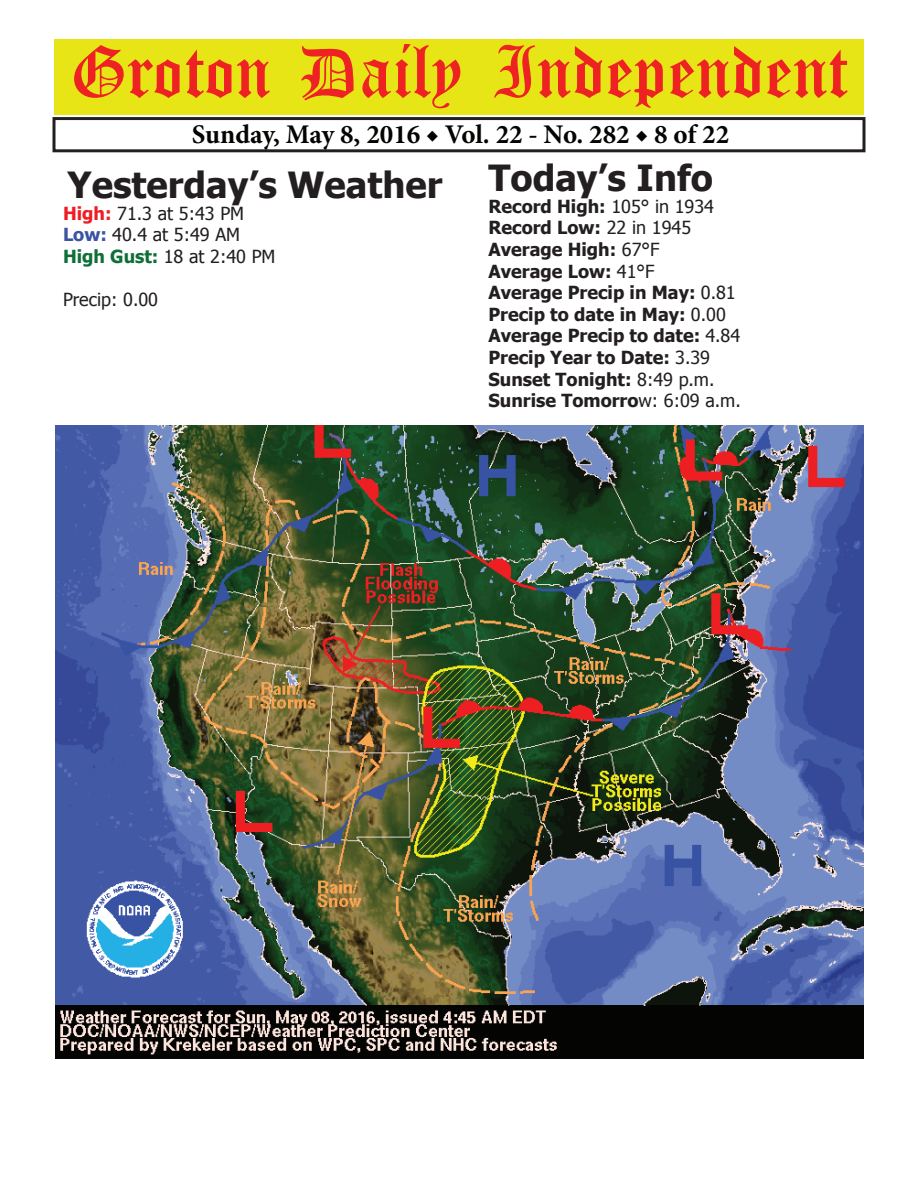
<style>
.page{position:relative;width:918px;height:1188px;background:#fff}
.page>*{position:absolute;margin:0;border:0;box-sizing:border-box;transform-origin:0 0}
.t1{font:54px "Old English Five";color:#ee2123}
.t2{font:700 36px "Tahoma";color:#231f20}
.t3{font:700 27px "Minion Pro";color:#040503}
.t4{font:700 18px/21.6px "Tahoma";color:#231f20}
.t5{font:18px/21.6px "Tahoma";color:#231f20}
.s1{font-weight:700;color:#ee1d23}
.s2{font-weight:700;color:#3a53a3}
.s3{font-weight:700;color:#106e38}
.s4{font-weight:400}
</style>
<div class="page">
<div style="left:52px;top:117px;width:814px;height:35px;border:3px solid #231f20"></div>
<div style="left:54px;top:40px;width:810px;height:75px;background:#e7e515"></div>
<img style="left:56px;top:426px;width:808px;height:632px">
<h1 class="t1" style="left:70px;top:47px;width:779px">Groton Daily Independent</h1>
<h3 class="t3" style="left:192px;top:116px;width:539px">Sunday, May 8, 2016 ◆ Vol. 22 - No. 282 ◆ 8 of 22</h3>
<h2 class="t2" style="left:68px;top:160px;width:376px">Yesterday’s Weather</h2>
<p class="t5" style="left:63px;top:202px;width:214px"><span class="s1">High:</span> 71.3 at 5:43 PM<br><span class="s2">Low:</span> 40.4 at 5:49 AM<br><span class="s3">High Gust:</span> 18 at 2:40 PM</p>
<p class="t5" style="left:63px;top:288px;width:97px">Precip: 0.00</p>
<h2 class="t2" style="left:488px;top:153px;width:226px">Today’s Info</h2>
<p class="t4" style="left:488px;top:194px;width:254px">Record High: <span class="s4">105° in 1934<br></span>Record Low: <span class="s4">22 in 1945<br></span>Average High: <span class="s4">67°F<br></span>Average Low: <span class="s4">41°F<br></span>Average Precip in May: <span class="s4">0.81<br></span>Precip to date in May: <span class="s4">0.00<br></span>Average Precip to date: <span class="s4">4.84<br></span>Precip Year to Date: <span class="s4">3.39<br></span>Sunset Tonight: <span class="s4">8:49 p.m.<br></span>Sunrise Tomorro<span class="s4">w: 6:09 a.m.</span></p>
</div>
